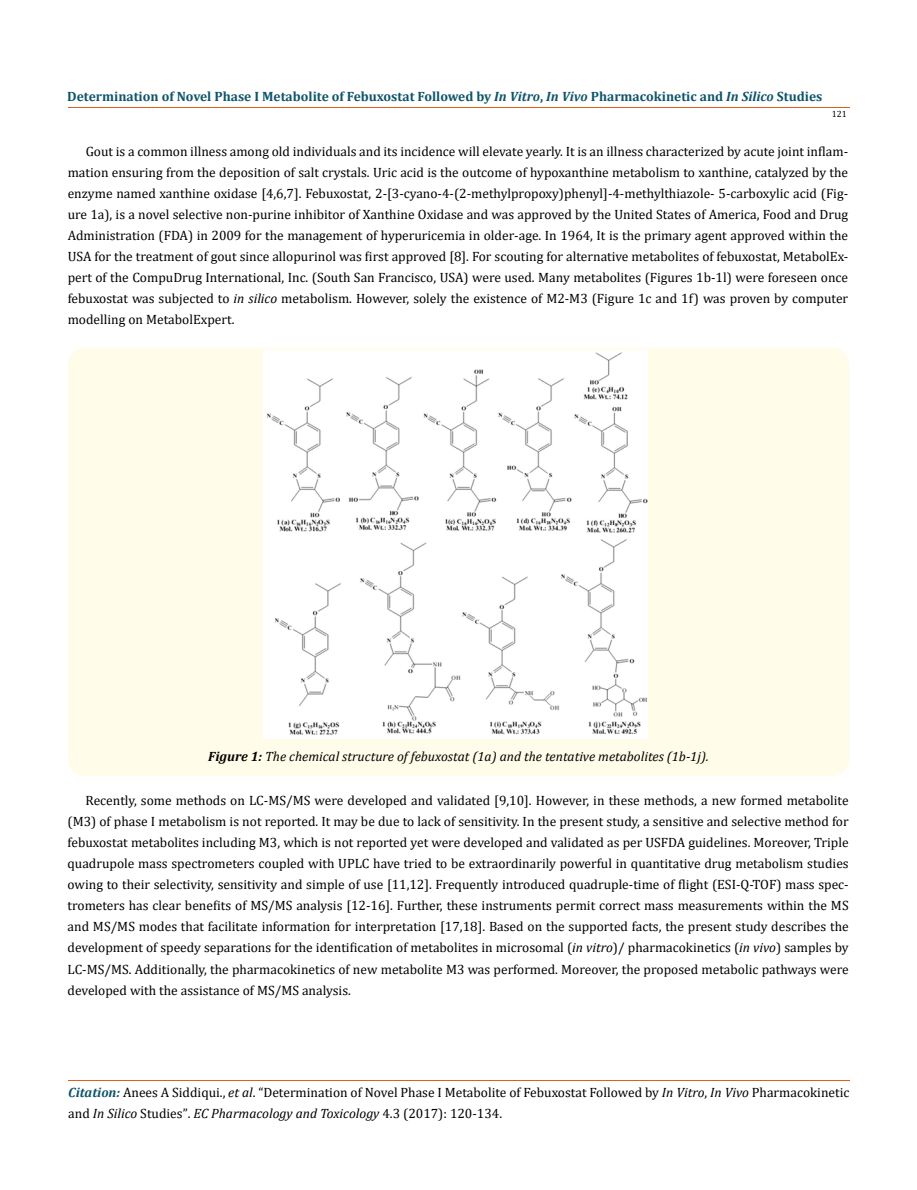
<style>
.page{position:relative;width:917px;height:1190px;background:#fff}
.page>*{position:absolute;margin:0;border:0;box-sizing:border-box;transform-origin:0 0}
.t1{font:13.5px/21px "Cambria";color:#000;text-align:justify}
.t2{font:700 13.5px "Cambria";color:#0e546a}
.t3{font:italic 13.5px "Cambria";color:#000}
.t4{font:9px "Cambria";color:#000}
.s1{font-style:italic}
.s2{font-weight:700}
.s3{font-weight:700;font-style:italic;color:#0e546a}
.s4{font-size:13.35px}
</style>
<div class="page">
<hr style="left:68px;top:108px;width:781px;height:1px;background:#e05d1a">
<hr style="left:68px;top:1080px;width:781px;height:1px;background:#e05d1a">
<div style="left:68px;top:348px;width:781px;height:428px;background:#fffde9;border-radius:18px"></div>
<img style="left:264px;top:351px;width:383px;height:387px">
<p class="t2" style="left:67px;top:86px;width:756px">Determination of Novel Phase I Metabolite of Febuxostat Followed by <span class="s1">In Vitro</span>, <span class="s1">In Vivo</span> Pharmacokinetic and <span class="s1">In Silico</span> Studies</p>
<p class="t4" style="left:831px;top:109px;width:16px">121</p>
<p class="t1" style="left:68px;top:141px;width:782px;text-indent:18px">Gout is a common illness among old individuals and its incidence will elevate yearly. It is an illness characterized by acute joint inflam&shy;mation ensuring from the deposition of salt crystals. Uric acid is the outcome of hypoxanthine metabolism to xanthine, catalyzed by the enzyme named xanthine oxidase [4,6,7]. Febuxostat, 2-[3-cyano-4-(2-methylpropoxy)phenyl]-4-methylthiazole- 5-carboxylic acid (Fig&shy;ure 1a), is a novel selective non-purine inhibitor of Xanthine Oxidase and was approved by the United States of America, Food and Drug Administration (FDA) in 2009 for the management of hyperuricemia in older-age. In 1964, It is the primary agent approved within the USA for the treatment of gout since allopurinol was first approved [8]. For scouting for alternative metabolites of febuxostat, MetabolEx&shy;pert of the CompuDrug International, Inc. (South San Francisco, USA) were used. Many metabolites (Figures 1b-1l) were foreseen once febuxostat was subjected to <span class="s1">in silico</span> metabolism. However, solely the existence of M2-M3 (Figure 1c and 1f) was proven by computer modelling on MetabolExpert.</p>
<p class="t3" style="left:208px;top:747px;width:502px"><span class="s2">Figure 1:</span> The chemical structure of febuxostat (1a) and the tentative metabolites (1b-1j).</p>
<p class="t1" style="left:68px;top:790px;width:782px;text-indent:18px">Recently, some methods on LC-MS/MS were developed and validated [9,10]. However, in these methods, a new formed metabolite (M3) of phase I metabolism is not reported. It may be due to lack of sensitivity. In the present study, a sensitive and selective method for febuxostat metabolites including M3, which is not reported yet were developed and validated as per USFDA guidelines. Moreover, Triple quadrupole mass spectrometers coupled with UPLC have tried to be extraordinarily powerful in quantitative drug metabolism studies owing to their selectivity, sensitivity and simple of use [11,12]. Frequently introduced quadruple-time of flight (ESI-Q-TOF) mass spec&shy;trometers has clear benefits of MS/MS analysis [12-16]. Further, these instruments permit correct mass measurements within the MS and MS/MS modes that facilitate information for interpretation [17,18]. Based on the supported facts, the present study describes the development of speedy separations for the identification of metabolites in microsomal (<span class="s1">in vitro</span>)/ pharmacokinetics (<span class="s1">in vivo</span>) samples by LC-MS/MS. Additionally, the pharmacokinetics of new metabolite M3 was performed. Moreover, the proposed metabolic pathways were developed with the assistance of MS/MS analysis.</p>
<p class="t1" style="left:68px;top:1081px;width:782px"><span class="s3">Citation:</span> Anees A Siddiqui., <span class="s1">et al</span>. “Determination of Novel Phase I Metabolite of Febuxostat Followed by <span class="s1">In Vitro</span>, <span class="s1">In Vivo</span> Pharmacokinetic and <span class="s1">In Silico</span> Studies”<span class="s4">.</span> <span class="s1">EC Pharmacology and Toxicology</span> <span class="s4">4</span>.3 (2017): 120-134.</p>
</div>
